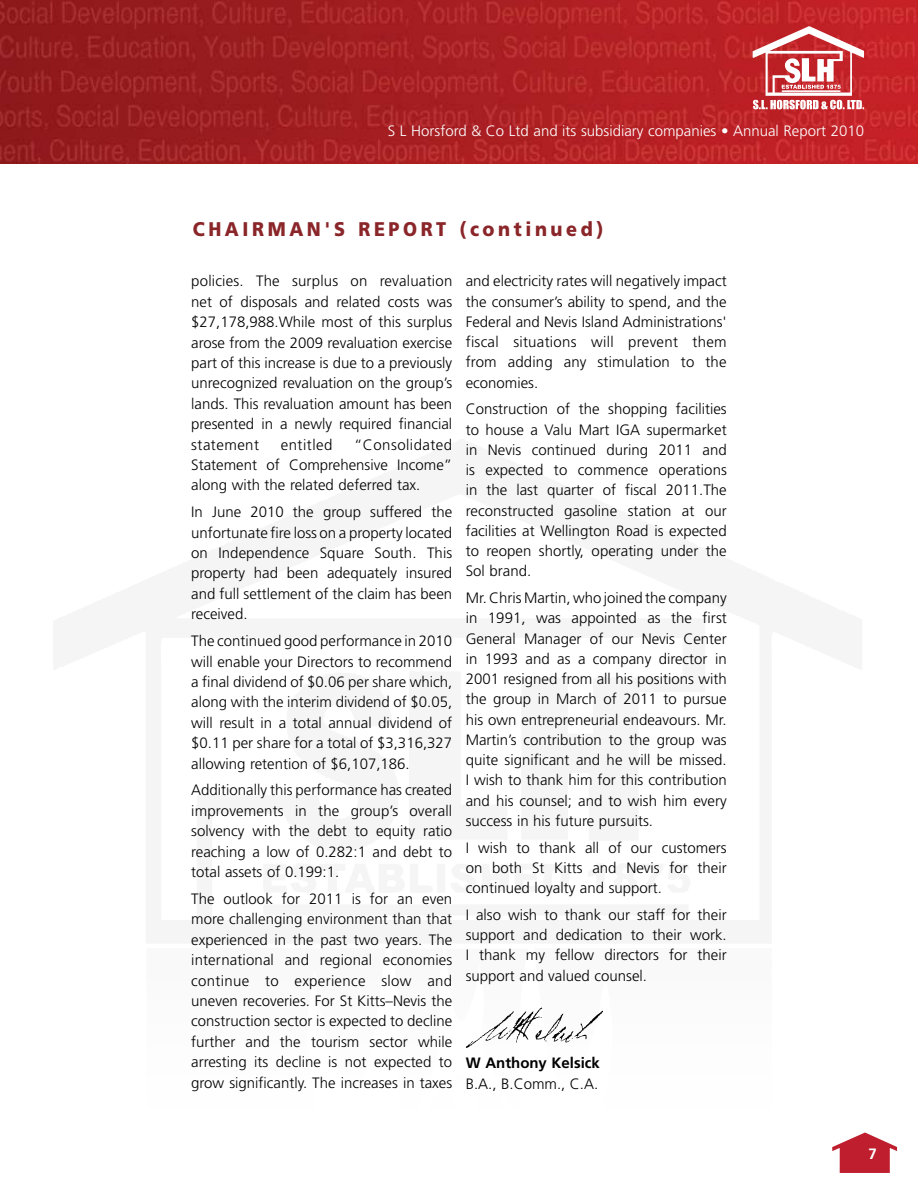
<style>
.page{position:relative;width:918px;height:1188px;background:#fff}
.page>*{position:absolute;margin:0;border:0;box-sizing:border-box;transform-origin:0 0}
.t1{font:900 19.8px "Frutiger";letter-spacing:.2em;color:#8a2629;scale:.91 1}
.t2{font:300 15px/20.4px "Frutiger";color:#000;text-align:justify}
.t3{font:300 15px "Frutiger";color:#fff}
.t4{font:700 15px "Frutiger";color:#000}
.t5{font:300 15px "Frutiger";letter-spacing:.03em;color:#000}
.t6{font:700 15px "Frutiger";color:#fff}
</style>
<div class="page">
<img style="left:0;top:0;width:918px;height:163px">
<svg style="left:753px;top:26px;width:111px;height:83px"></svg>
<svg style="left:864px;top:1132px;width:33px;height:41px"></svg>
<svg style="left:541px;top:1007px;width:323px;height:166px"></svg>
<svg style="left:465px;top:1017px;width:41px;height:31px"></svg>
<img style="left:506px;top:1008px;width:35px;height:35px">
<p class="t3" style="left:388px;top:123px;width:478px">S L Horsford &amp; Co Ltd and its subsidiary companies • Annual Report 2010</p>
<h1 class="t1" style="left:193px;top:217px;width:453px">CHAIRMAN'S REPORT (continued)</h1>
<p class="t2" style="left:191px;top:271px;width:263px">policies. The surplus on revaluation net of disposals and related costs was $27,178,988.While most of this surplus arose from the 2009 revaluation exercise part of this increase is due to a previously unrecognized revaluation on the group’s lands. This revaluation amount has been presented in a newly required financial statement</p>
<p class="t2" style="left:191px;top:434px;width:263px;text-indent:163px">“Consolidated Statement of Comprehensive Income” along with the related deferred tax.</p>
<p class="t2" style="left:191px;top:502px;width:262px">In June 2010 the group suffered the unfortunate fire loss on a property located on Independence Square South. This property had been adequately insured and full settlement of the claim has been received.</p>
<p class="t2" style="left:191px;top:631px;width:263px">The continued good performance in 2010 will enable your Directors to recommend a final dividend of $0.06 per share which, along with the interim dividend of $0.05, will result in a total annual dividend of $0.11 per share for a total of $3,316,327 allowing retention of $6,107,186.</p>
<p class="t2" style="left:191px;top:780px;width:263px">Additionally this performance has created improvements in the group’s overall solvency with the debt to equity ratio reaching a low of 0.282:1 and debt to total assets of 0.199:1.</p>
<p class="t2" style="left:191px;top:889px;width:263px">The outlook for 2011 is for an even more challenging environment than that experienced in the past two years. The international and regional economies continue to experience slow and uneven recoveries. For St Kitts–Nevis the construction sector is expected to decline further and the tourism sector while arresting its decline is not expected to grow significantly. The increases in taxes</p>
<p class="t5" style="left:281px;top:436px;width:53px">entitled</p>
<p class="t2" style="left:466px;top:271px;width:262px">and electricity rates will negatively impact the consumer’s ability to spend, and the Federal and Nevis Island Administrations' fiscal situations will prevent them from adding any stimulation to the economies.</p>
<p class="t2" style="left:466px;top:399px;width:263px">Construction of the shopping facilities to house a Valu Mart IGA supermarket in Nevis continued during 2011 and is expected to commence operations in the last quarter of fiscal 2011.The reconstructed gasoline station at our facilities at Wellington Road is expected to reopen shortly, operating under the Sol brand.</p>
<p class="t2" style="left:466px;top:588px;width:263px">Mr. Chris Martin, who joined the company in 1991, was appointed as the first General Manager of our Nevis Center in 1993 and as a company director in 2001 resigned from all his positions with the group in March of 2011 to pursue his own entrepreneurial endeavours. Mr.<br>Martin’s contribution to the group was quite significant and he will be missed.<br>I wish to thank him for this contribution and his counsel; and to wish him every success in his future pursuits.</p>
<p class="t2" style="left:466px;top:837px;width:263px">I wish to thank all of our customers on both St Kitts and Nevis for their continued loyalty and support.</p>
<p class="t2" style="left:466px;top:904px;width:263px">I also wish to thank our staff for their support and dedication to their work.<br>I thank my fellow directors for their support and valued counsel.</p>
<p class="t4" style="left:466px;top:1054px;width:136px">W Anthony Kelsick</p>
<p class="t2" style="left:466px;top:1073px;width:134px">B.A., B.Comm., C.A.</p>
<p class="t6" style="left:868px;top:1145px;width:10px">7</p>
</div>
